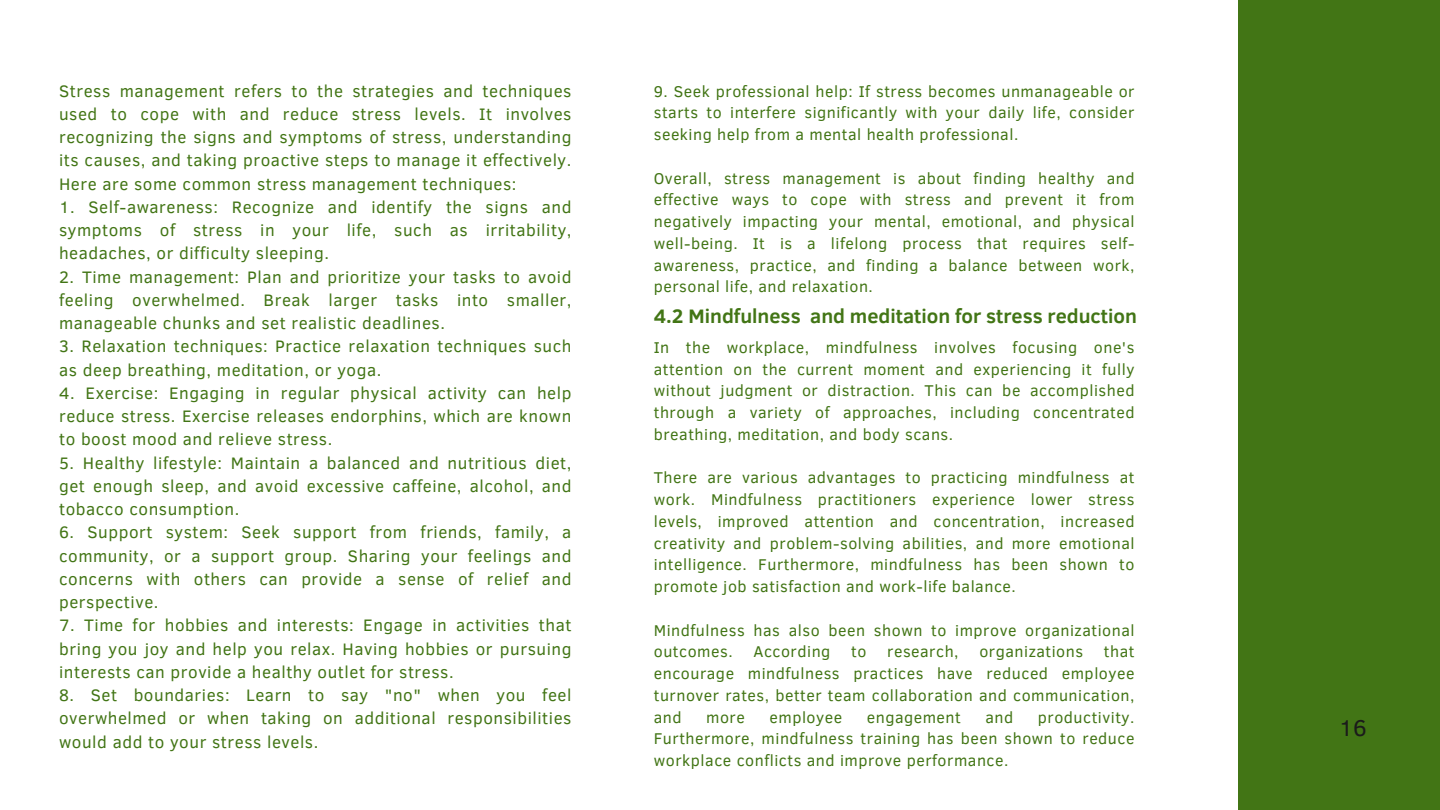
<style>
.page{position:relative;width:1440px;height:810px;background:#fff}
.page>*{position:absolute;margin:0;border:0;box-sizing:border-box;transform-origin:0 0}
.t1{font:23.5px "Clear Sans";color:#1b1b1b}
.t2{font:700 20px "Clear Sans";color:#427515}
.t3{font:17px/23.2px "Clear Sans";letter-spacing:.035em;color:#427515;text-align:justify}
.t4{font:16px/21.8px "Clear Sans";letter-spacing:.035em;color:#427515;text-align:justify}
</style>
<div class="page">
<div style="left:1238px;top:0;width:202px;height:810px;background:#427515"></div>
<p class="t3" style="left:59px;top:78px;width:514px">Stress management refers to the strategies and techniques used to cope with and reduce stress levels. It involves recognizing the signs and symptoms of stress, understanding its causes, and taking proactive steps to manage it effectively.<br>Here are some common stress management techniques:</p>
<p class="t3" style="left:59px;top:194px;width:514px">1. Self-awareness: Recognize and identify the signs and symptoms of stress in your life, such as irritability, headaches, or difficulty sleeping.</p>
<p class="t3" style="left:59px;top:264px;width:514px">2. Time management: Plan and prioritize your tasks to avoid feeling overwhelmed. Break larger tasks into smaller, manageable chunks and set realistic deadlines.</p>
<p class="t3" style="left:59px;top:334px;width:514px">3. Relaxation techniques: Practice relaxation techniques such as deep breathing, meditation, or yoga.</p>
<p class="t3" style="left:59px;top:380px;width:514px">4. Exercise: Engaging in regular physical activity can help reduce stress. Exercise releases endorphins, which are known to boost mood and relieve stress.</p>
<p class="t3" style="left:59px;top:450px;width:514px">5. Healthy lifestyle: Maintain a balanced and nutritious diet, get enough sleep, and avoid excessive caffeine, alcohol, and tobacco consumption.</p>
<p class="t3" style="left:59px;top:520px;width:514px">6. Support system: Seek support from friends, family, a community, or a support group. Sharing your feelings and concerns with others can provide a sense of relief and perspective.</p>
<p class="t3" style="left:59px;top:613px;width:514px">7. Time for hobbies and interests: Engage in activities that bring you joy and help you relax. Having hobbies or pursuing interests can provide a healthy outlet for stress.</p>
<p class="t3" style="left:59px;top:683px;width:514px">8. Set boundaries: Learn to say "no" when you feel overwhelmed or when taking on additional responsibilities would add to your stress levels.</p>
<p class="t4" style="left:654px;top:79px;width:482px">9. Seek professional help: If stress becomes unmanageable or starts to interfere significantly with your daily life, consider seeking help from a mental health professional.</p>
<p class="t4" style="left:654px;top:166px;width:482px">Overall, stress management is about finding healthy and effective ways to cope with stress and prevent it from negatively impacting your mental, emotional, and physical well-being. It is a lifelong process that requires self&shy;awareness, practice, and finding a balance between work, personal life, and relaxation.</p>
<p class="t2" style="left:654px;top:302px;width:485px">4.2 Mindfulness and meditation for stress reduction</p>
<p class="t4" style="left:654px;top:335px;width:482px">In the workplace, mindfulness involves focusing one's attention on the current moment and experiencing it fully without judgment or distraction. This can be accomplished through a variety of approaches, including concentrated breathing, meditation, and body scans.</p>
<p class="t4" style="left:654px;top:466px;width:482px">There are various advantages to practicing mindfulness at work. Mindfulness practitioners experience lower stress levels, improved attention and concentration, increased creativity and problem-solving abilities, and more emotional intelligence. Furthermore, mindfulness has been shown to promote job satisfaction and work-life balance.</p>
<p class="t4" style="left:654px;top:618px;width:482px">Mindfulness has also been shown to improve organizational outcomes.</p>
<p class="t4" style="left:654px;top:640px;width:482px;text-indent:450px">that encourage mindfulness practices have reduced employee turnover rates, better team collaboration and communication, and</p>
<p class="t4" style="left:753px;top:640px;width:79px">According</p>
<p class="t4" style="left:851px;top:640px;width:17px">to</p>
<p class="t4" style="left:887px;top:640px;width:73px">research,</p>
<p class="t4" style="left:979px;top:640px;width:105px">organizations</p>
<p class="t4" style="left:654px;top:705px;width:482px;text-indent:384px">productivity.<br>Furthermore, mindfulness training has been shown to reduce workplace conflicts and improve performance.</p>
<p class="t1" style="left:1339px;top:711px;width:30px">16</p>
<p class="t4" style="left:706px;top:705px;width:40px">more</p>
<p class="t4" style="left:769px;top:705px;width:74px">employee</p>
<p class="t4" style="left:867px;top:705px;width:96px">engagement</p>
<p class="t4" style="left:985px;top:705px;width:29px">and</p>
</div>
